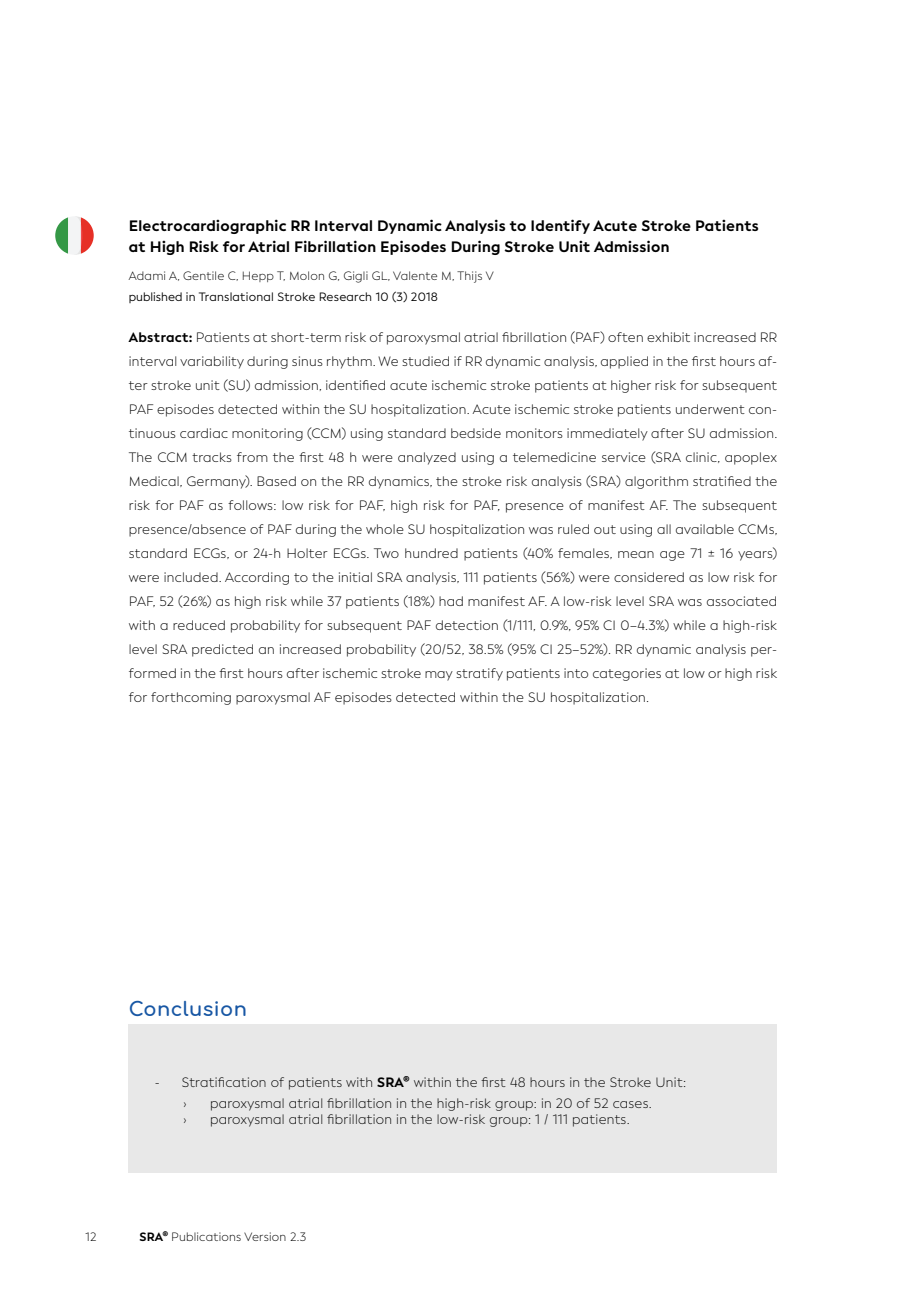
<style>
.page{position:relative;width:906px;height:1289px;background:#fff}
.page>*{position:absolute;margin:0;border:0;box-sizing:border-box;transform-origin:0 0}
.t1{font:700 19.5px "Comfortaa";letter-spacing:.02em;color:#1857a4}
.t2{font:700 15px/21px "Facundo";letter-spacing:.02em;color:#000}
.t3{font:300 13.5px/24px "Facundo";letter-spacing:.02em;color:#000;text-align:justify}
.t4{font:300 12px "Facundo";letter-spacing:.02em;color:#000}
.t5{font:12px "Facundo";letter-spacing:.02em;color:#000}
.s1{font-weight:700}
</style>
<div class="page">
<svg style="left:55px;top:216px;width:39px;height:39px"></svg>
<div style="left:129px;top:1024px;width:648px;height:148px;background:#e8e8e8"></div>
<p class="t2" style="left:129px;top:216px;width:631px">Electrocardiographic RR Interval Dynamic Analysis to Identify Acute Stroke Patients at High Risk for Atrial Fibrillation Episodes During Stroke Unit Admission</p>
<p class="t4" style="left:129px;top:269px;width:366px">Adami A, Gentile C, Hepp T, Molon G, Gigli GL, Valente M, Thijs V</p>
<p class="t5" style="left:129px;top:289px;width:311px">published in Translational Stroke Research 10 (3) 2018</p>
<p class="t3" style="left:129px;top:325px;width:650px"><span class="s1">Abstract:</span> Patients at short-term risk of paroxysmal atrial fibrillation (PAF) often exhibit increased RR interval variability during sinus rhythm. We studied if RR dynamic analysis, applied in the first hours af&shy;ter stroke unit (SU) admission, identified acute ischemic stroke patients at higher risk for subsequent PAF episodes detected within the SU hospitalization. Acute ischemic stroke patients underwent con&shy;tinuous cardiac monitoring (CCM) using standard bedside monitors immediately after SU admission.<br>The CCM tracks from the first 48 h were analyzed using a telemedicine service (SRA clinic, apoplex Medical, Germany). Based on the RR dynamics, the stroke risk analysis (SRA) algorithm stratified the risk for PAF as follows: low risk for PAF, high risk for PAF, presence of manifest AF. The subsequent presence/absence of PAF during the whole SU hospitalization was ruled out using all available CCMs, standard ECGs, or 24-h Holter ECGs. Two hundred patients (40% females, mean age 71 ± 16 years) were included. According to the initial SRA analysis, 111 patients (56%) were considered as low risk for PAF, 52 (26%) as high risk while 37 patients (18%) had manifest AF. A low-risk level SRA was associated with a reduced probability for subsequent PAF detection (1/111, 0.9%, 95% CI 0–4.3%) while a high-risk level SRA predicted an increased probability (20/52, 38.5% (95% CI 25–52%). RR dynamic analysis per&shy;formed in the first hours after ischemic stroke may stratify patients into categories at low or high risk for forthcoming paroxysmal AF episodes detected within the SU hospitalization.</p>
<h1 class="t1" style="left:129px;top:991px;width:120px">Conclusion</h1>
<p class="t3" style="left:183px;top:1071px;width:504px;line-height:20.7px;text-indent:-28px">- Stratification of patients with <span class="s1">SRA®</span> within the first 48 hours in the Stroke Unit: ›</p>
<p class="t3" style="left:210px;top:1090px;width:443px">paroxysmal atrial fibrillation in the high-risk group: in 20 of 52 cases.</p>
<p class="t3" style="left:183px;top:1107px;width:5px">›</p>
<p class="t3" style="left:210px;top:1107px;width:421px">paroxysmal atrial fibrillation in the low-risk group: 1 / 111 patients.</p>
<p class="t4" style="left:86px;top:1230px;width:13px">12</p>
<p class="t4" style="left:140px;top:1230px;width:168px"><span class="s1">SRA®</span> Publications Version 2.3</p>
</div>
